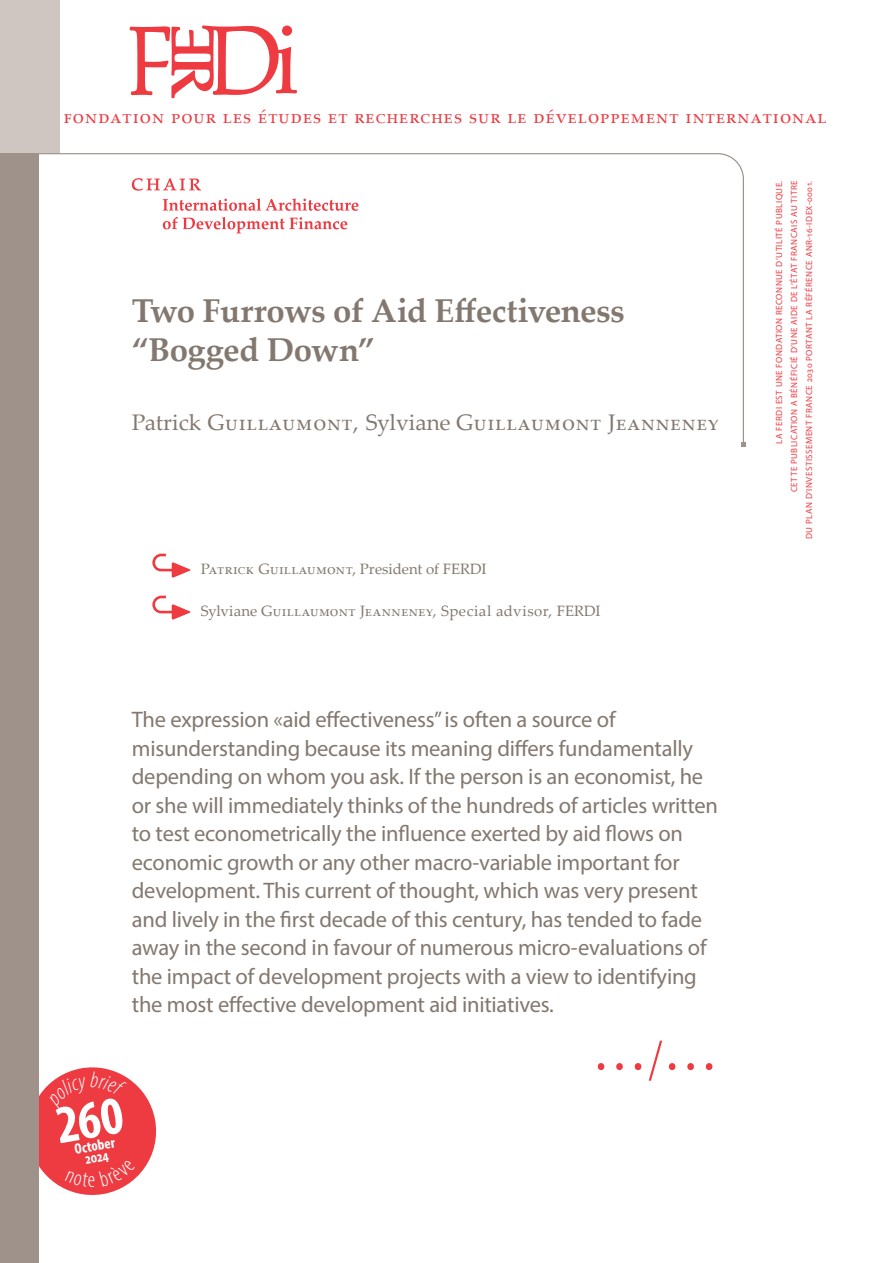
<style>
.page{position:relative;width:893px;height:1263px;background:#fff}
.page>*{position:absolute;margin:0;border:0;box-sizing:border-box;transform-origin:0 0}
.Résumé_justif{font:55.5px "Myriad Pro";color:#ee3a41}
.Titre_f{font:700 33px/39px "Palatino Linotype";letter-spacing:-.015em;color:#83786f}
.Résumé_justif-2{font:22.5px/28.5px "Myriad Pro";letter-spacing:-.01em;color:#83786f}
.Auteurs{font:22.5px "Palatino Linotype";color:#83786f}
.t1{font:19.5px "Palatino Linotype";letter-spacing:.05em;color:#ee3a41}
.Bio_auteurs{font:15px "Palatino Linotype";letter-spacing:.005em;color:#83786f}
.t2{font:700 condensed 15px/12px "Myriad Pro";color:#fff;text-align:center}
.t3{font:9px/15px "Myriad Pro";letter-spacing:.05em;color:#ee3a41;text-align:right}
.s1{font-weight:300;font-stretch:condensed}
</style>
<div class="page">
<svg style="left:130px;top:25px;width:167px;height:73px"></svg>
<div style="left:0;top:0;width:60px;height:153px;background:#cfc6c2"></div>
<svg style="left:152px;top:554px;width:39px;height:23px"></svg>
<svg style="left:152px;top:596px;width:39px;height:23px"></svg>
<div style="left:0;top:153px;width:38px;height:1110px;background:#9e928b"></div>
<svg style="left:38px;top:153px;width:706px;height:293px"></svg>
<svg style="left:741px;top:442px;width:5px;height:5px"></svg>
<svg style="left:163px;top:217px;width:184px;height:16px"></svg>
<svg style="left:163px;top:198px;width:195px;height:13px"></svg>
<svg style="left:132px;top:178px;width:69px;height:13px"></svg>
<svg style="left:38px;top:1062px;width:119px;height:138px"></svg>
<p class="t1" style="left:64px;top:103px;width:764px">fondation pour les études et recherches sur le développement international</p>
<p class="Titre_f" style="left:132px;top:290px;width:495px">Two Furrows of Aid Effectiveness “Bogged Down”</p>
<p class="Auteurs" style="left:132px;top:406px;width:588px">Patrick Guillaumont, Sylviane Guillaumont Jeanneney</p>
<p class="Bio_auteurs" style="left:201px;top:558px;width:287px">Patrick Guillaumont, President of FERDI</p>
<p class="Bio_auteurs" style="left:201px;top:600px;width:401px">Sylviane Guillaumont Jeanneney, Special advisor, FERDI</p>
<p class="Résumé_justif-2" style="left:132px;top:705px;width:588px">The expression «aid effectiveness” is often a source of misunderstanding because its meaning differs fundamentally depending on whom you ask. If the person is an economist, he or she will immediately thinks of the hundreds of articles written to test econometrically the influence exerted by aid flows on economic growth or any other macro-variable important for development. This current of thought, which was very present and lively in the first decade of this century, has tended to fade away in the second in favour of numerous micro-evaluations of the impact of development projects with a view to identifying the most effective development aid initiatives.</p>
<p class="Résumé_justif" style="left:592px;top:1016px;width:128px">…<span class="s1">/</span>…</p>
<p class="t2" style="left:74px;top:1143px;width:42px;rotate:-10deg">October<br>2024</p>
<p class="t3" style="left:771px;top:539px;width:360px;rotate:-90deg">LA FERDI EST UNE FONDATION RECONNUE D’UTILITÉ PUBLIQUE.<br>CETTE PUBLICATION A BÉNÉFICIÉ D’UNE AIDE DE L’ÉTAT FRANCAIS AU TITRE<br>DU PLAN D’INVESTISSEMENT FRANCE 2030 PORTANT LA RÉFÉRENCE ANR-16-IDEX-0001.</p>
</div>
